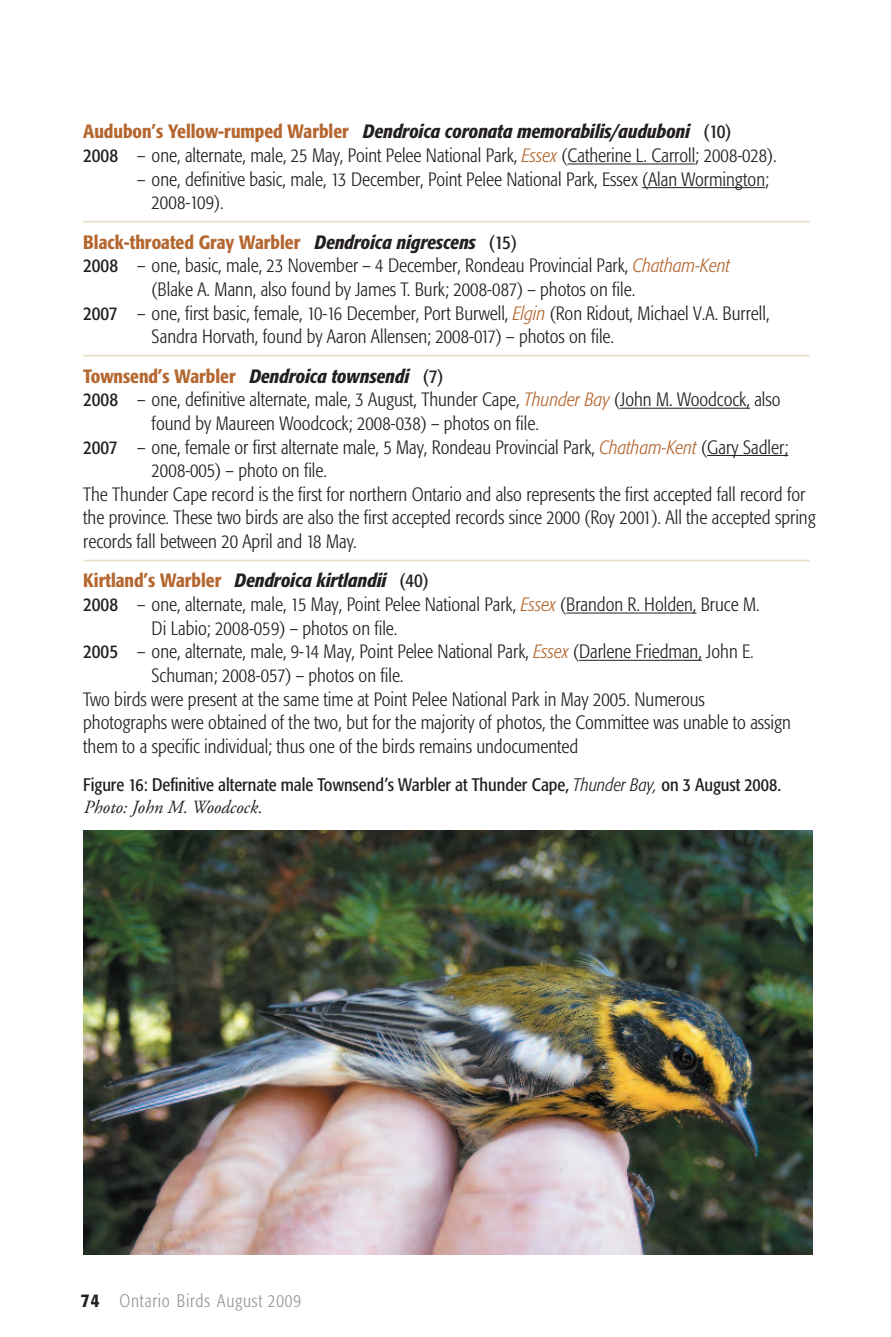
<style>
.page{position:relative;width:891px;height:1337px;background:#fff}
.page>*{position:absolute;margin:0;border:0;box-sizing:border-box;transform-origin:0 0}
.t1{font:300 condensed 19.12px/23.6px "Formata";color:#231f20}
.t2{font:italic 500 condensed 19.12px "Formata";color:#231f20}
.t3{font:500 condensed 19.12px "Formata";color:#b56730}
.t4{font:italic 18.45px "Adobe Garamond";color:#231f20}
.t5{font:condensed 18px "Formata";color:#231f20}
.t6{font:300 condensed 18px "Formata";letter-spacing:.045em;color:#939598}
.s1{font-weight:500;color:#b56730}
.s2{font-weight:500;font-style:italic}
.s3{font-weight:400}
.s4{font-style:italic;color:#b56730}
.s5{font-style:italic;color:#231f20}
.s6{font-weight:400;color:#231f20}
.s7{font-style:normal;color:#b56730}
.s8{font-weight:400;font-style:normal}
.s9{font-weight:300;font-style:italic}
.s10{font-weight:500;font-size:19.12px;color:#231f20}
</style>
<div class="page">
<hr style="left:567px;top:163px;width:128px;height:1px;background:#231f20">
<hr style="left:642px;top:187px;width:123px;height:1px;background:#231f20">
<hr style="left:83px;top:221px;width:727px;height:2px;background:#eae1c5">
<hr style="left:83px;top:355px;width:727px;height:1px;background:#eae1c5">
<hr style="left:620px;top:408px;width:130px;height:1px;background:#231f20">
<hr style="left:707px;top:455px;width:81px;height:1px;background:#231f20">
<hr style="left:83px;top:559px;width:727px;height:2px;background:#eae1c5">
<hr style="left:566px;top:612px;width:130px;height:1px;background:#231f20">
<hr style="left:579px;top:660px;width:123px;height:1px;background:#231f20">
<img style="left:83px;top:830px;width:729px;height:424px">
<p class="t1" style="left:83px;top:121px;width:695px"><span class="s1">Audubon’s Yellow-rumped Warbler</span> <span class="s2">Dendroica coronata memorabilis/auduboni</span> <span class="s3">(10)<br>2008</span> – one, alternate, male, 25 May, Point Pelee National Park, <span class="s4">Essex</span> (Catherine L. Carroll; 2008-028).</p>
<p class="t1" style="left:152px;top:169px;width:619px;text-indent:-14px">– one, definitive basic, male, 13 December, Point Pelee National Park, Essex (Alan Wormington;<br>2008-109).</p>
<p class="t3" style="left:83px;top:234px;width:435px">Black-throated Gray Warbler <span class="s5">Dendroica nigrescens</span> <span class="s6">(15)</span></p>
<p class="t1" style="left:83px;top:255px;width:648px"><span class="s3">2008</span> – one, basic, male, 23 November – 4 December, Rondeau Provincial Park, <span class="s4">Chatham-Kent</span></p>
<p class="t1" style="left:152px;top:279px;width:485px">(Blake A. Mann, also found by James T. Burk; 2008-087) – photos on file.</p>
<p class="t1" style="left:83px;top:303px;width:688px"><span class="s3">2007</span> – one, first basic, female, 10-16 December, Port Burwell, <span class="s4">Elgin</span> (Ron Ridout, Michael V.A. Burrell,</p>
<p class="t1" style="left:152px;top:326px;width:464px">Sandra Horvath, found by Aaron Allensen; 2008-017) – photos on file.</p>
<p class="t2" style="left:83px;top:368px;width:362px"><span class="s7">Townsend’s Warbler</span> Dendroica townsendi <span class="s8">(7)</span></p>
<p class="t1" style="left:83px;top:389px;width:699px"><span class="s3">2008</span> – one, definitive alternate, male, 3 August, Thunder Cape, <span class="s4">Thunder Bay</span> (John M. Woodcock, also</p>
<p class="t1" style="left:152px;top:413px;width:389px">found by Maureen Woodcock; 2008-038) – photos on file.</p>
<p class="t1" style="left:83px;top:436px;width:707px"><span class="s3">2007</span> – one, female or first alternate male, 5 May, Rondeau Provincial Park, <span class="s4">Chatham-Kent</span> (Gary Sadler;</p>
<p class="t1" style="left:152px;top:460px;width:177px">2008-005) – photo on file.</p>
<p class="t1" style="left:83px;top:484px;width:724px">The Thunder Cape record is the first for northern Ontario and also represents the first accepted fall record for</p>
<p class="t1" style="left:83px;top:507px;width:734px">the province. These two birds are also the first accepted records since 2000 (Roy 2001). All the accepted spring</p>
<p class="t1" style="left:83px;top:531px;width:275px">records fall between 20 April and 18 May.</p>
<p class="t2" style="left:83px;top:573px;width:347px"><span class="s7">Kirtland’s Warbler</span> Dendroica kirtlandii <span class="s8">(40)</span></p>
<p class="t1" style="left:83px;top:594px;width:678px"><span class="s3">2008</span> – one, alternate, male, 15 May, Point Pelee National Park, <span class="s4">Essex</span> (Brandon R. Holden, Bruce M.</p>
<p class="t1" style="left:152px;top:618px;width:247px">Di Labio; 2008-059) – photos on file.</p>
<p class="t1" style="left:83px;top:641px;width:672px"><span class="s3">2005</span> – one, alternate, male, 9-14 May, Point Pelee National Park, <span class="s4">Essex</span> (Darlene Friedman, John E.</p>
<p class="t1" style="left:152px;top:665px;width:253px">Schuman; 2008-057) – photos on file.</p>
<p class="t1" style="left:83px;top:688px;width:623px">Two birds were present at the same time at Point Pelee National Park in May 2005. Numerous</p>
<p class="t1" style="left:83px;top:712px;width:709px">photographs were obtained of the two, but for the majority of photos, the Committee was unable to assign</p>
<p class="t1" style="left:83px;top:736px;width:497px">them to a specific individual; thus one of the birds remains undocumented</p>
<p class="t5" style="left:83px;top:776px;width:699px">Figure 16: Definitive alternate male Townsend’s Warbler at Thunder Cape, <span class="s9">Thunder Bay,</span> on 3 August 2008.</p>
<p class="t4" style="left:83px;top:800px;width:180px">Photo: John M. Woodcock.</p>
<p class="t6" style="left:81px;top:1293px;width:222px"><span class="s10">74</span> Ontario Birds August 2009</p>
</div>
